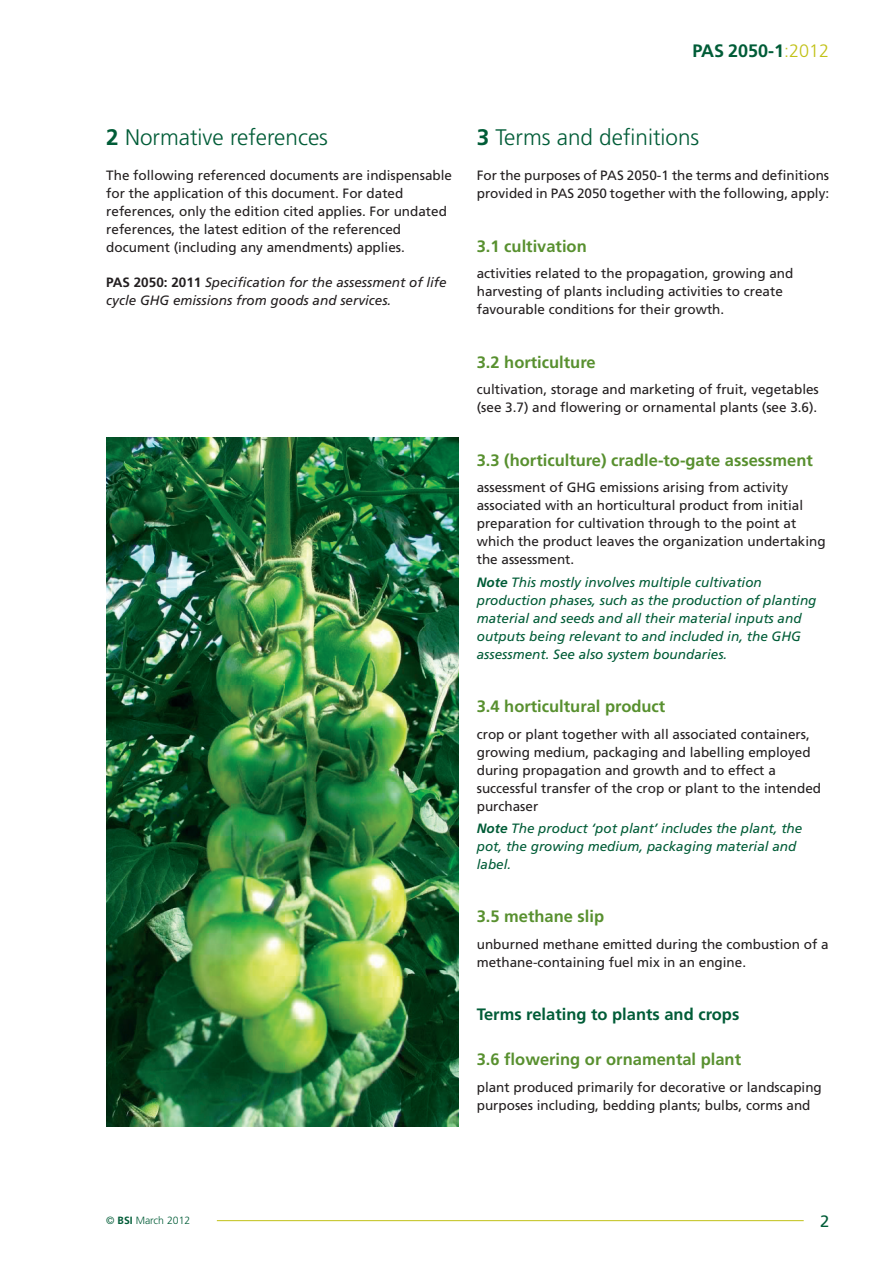
<style>
.page{position:relative;width:893px;height:1263px;background:#fff}
.page>*{position:absolute;margin:0;border:0;box-sizing:border-box;transform-origin:0 0}
.t1{font:300 22.5px "Frutiger";color:#005c37}
.t2{font:700 18px "Frutiger";color:#005c37}
.t3{font:700 16.5px "Frutiger";color:#58902f}
.t4{font:700 16.5px "Frutiger";color:#005c37}
.t5{font:16.5px "Frutiger";color:#005c37}
.t6{font:13.5px/18px "Frutiger";color:#231f20}
.t7{font:italic 13.5px/18px "Frutiger";color:#005c37}
.t8{font:italic 13.5px/18px "Frutiger";color:#231f20}
.t9{font:300 10.5px "Frutiger";color:#005c37}
.s1{font-weight:300;color:#c1c116}
.s2{font-weight:700}
.s3{font-weight:700;font-style:normal}
</style>
<div class="page">
<hr style="left:217px;top:1220px;width:587px;height:1px;background:#c1c116">
<img style="left:106px;top:437px;width:353px;height:690px">
<h2 class="t2" style="left:692px;top:43px;width:138px">PAS 2050-1<span class="s1">:2012</span></h2>
<h1 class="t1" style="left:106px;top:128px;width:223px"><span class="s2">2</span> Normative references</h1>
<p class="t6" style="left:106px;top:168px;width:347px">The following referenced documents are indispensable for the application of this document. For dated references, only the edition cited applies. For undated references, the latest edition of the referenced document (including any amendments) applies.</p>
<p class="t8" style="left:106px;top:275px;width:342px"><span class="s3">PAS 2050: 2011</span> Specification for the assessment of life cycle GHG emissions from goods and services.</p>
<h1 class="t1" style="left:477px;top:128px;width:224px"><span class="s2">3</span> Terms and definitions</h1>
<p class="t6" style="left:477px;top:168px;width:354px">For the purposes of PAS 2050-1 the terms and definitions provided in PAS 2050 together with the following, apply:</p>
<p class="t3" style="left:477px;top:239px;width:112px">3.1 cultivation</p>
<p class="t6" style="left:477px;top:266px;width:318px">activities related to the propagation, growing and harvesting of plants including activities to create favourable conditions for their growth.</p>
<p class="t3" style="left:477px;top:355px;width:120px">3.2 horticulture</p>
<p class="t6" style="left:477px;top:382px;width:344px">cultivation, storage and marketing of fruit, vegetables (see 3.7) and flowering or ornamental plants (see 3.6).</p>
<p class="t3" style="left:477px;top:453px;width:338px">3.3 (horticulture) cradle-to-gate assessment</p>
<p class="t6" style="left:477px;top:480px;width:350px">assessment of GHG emissions arising from activity associated with an horticultural product from initial preparation for cultivation through to the point at which the product leaves the organization undertaking the assessment.</p>
<p class="t7" style="left:477px;top:574px;width:341px"><span class="s2">Note</span> This mostly involves multiple cultivation production phases, such as the production of planting material and seeds and all their material inputs and outputs being relevant to and included in, the GHG assessment. See also system boundaries.</p>
<p class="t3" style="left:477px;top:700px;width:190px">3.4 horticultural product</p>
<p class="t6" style="left:477px;top:726px;width:346px">crop or plant together with all associated containers, growing medium, packaging and labelling employed during propagation and growth and to effect a successful transfer of the crop or plant to the intended purchaser</p>
<p class="t7" style="left:477px;top:820px;width:327px"><span class="s2">Note</span> The product ‘pot plant’ includes the plant, the pot, the growing medium, packaging material and label.</p>
<p class="t3" style="left:477px;top:910px;width:129px">3.5 methane slip</p>
<p class="t6" style="left:477px;top:936px;width:353px">unburned methane emitted during the combustion of a methane-containing fuel mix in an engine.</p>
<p class="t4" style="left:477px;top:1008px;width:264px">Terms relating to plants and crops</p>
<p class="t3" style="left:477px;top:1053px;width:266px">3.6 flowering or ornamental plant</p>
<p class="t6" style="left:477px;top:1079px;width:347px">plant produced primarily for decorative or landscaping purposes including, bedding plants; bulbs, corms and</p>
<p class="t9" style="left:106px;top:1216px;width:86px">© <span class="s2">BSI</span> March 2012</p>
<p class="t5" style="left:820px;top:1214px;width:11px">2</p>
</div>
